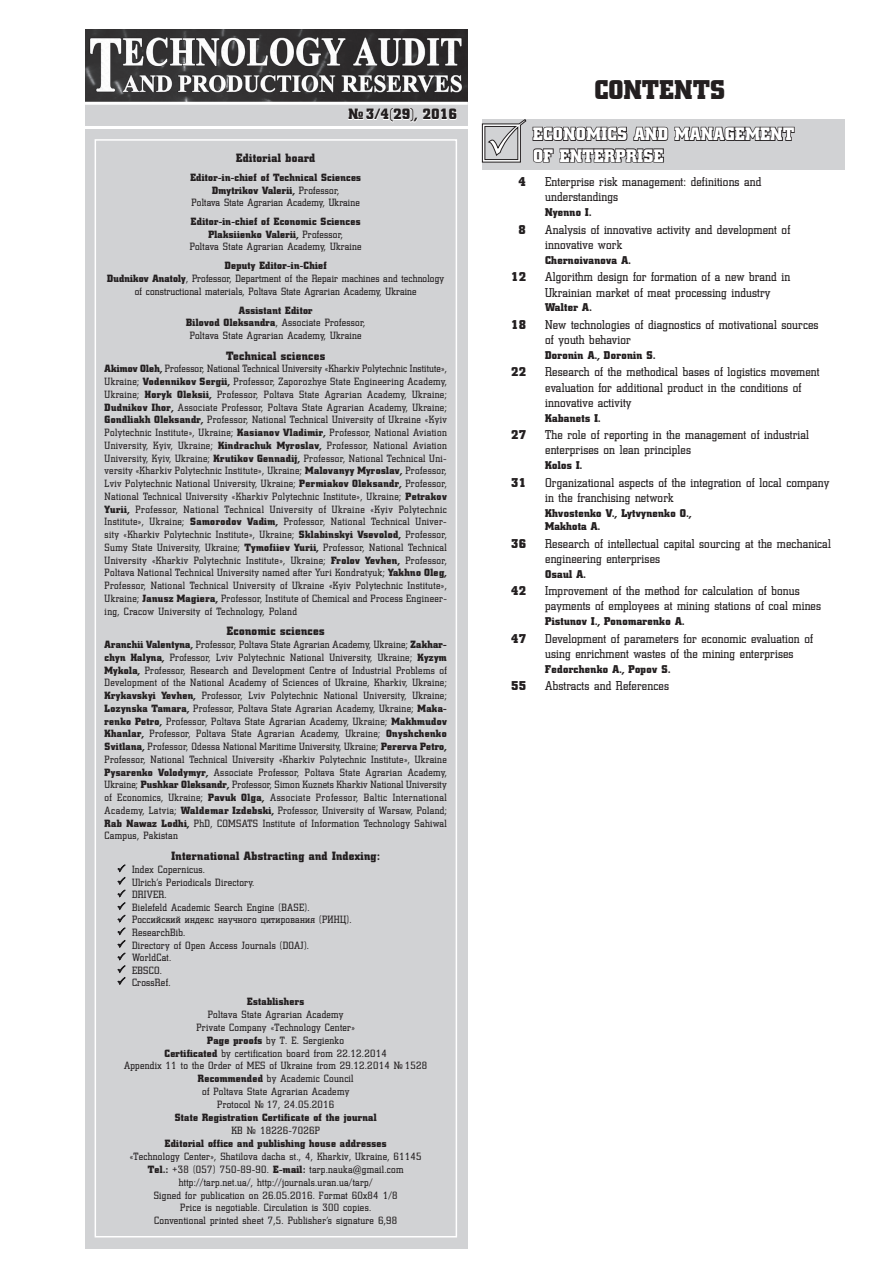
<style>
.page{position:relative;width:893px;height:1276px;background:#fff}
.page>*{position:absolute;margin:0;border:0;box-sizing:border-box;transform-origin:0 0}
.t1{font:27px "Coliseum Black C";letter-spacing:.18em;color:#231f20}
.t2{font:18px/21.6px "Coliseum Black C";letter-spacing:.025em;color:#fff}
.t3{font:15px "Coliseum Black C";color:#231f20}
.t4{font:12.75px/15.3px "Coliseum C";letter-spacing:.015em;color:#231f20}
.t5{font:12.75px "Coliseum Black C";letter-spacing:.015em;color:#231f20}
.t6{font:12px "Coliseum Black C";letter-spacing:.025em;color:#231f20}
.t7{font:11.25px/13.5px "Coliseum Black C";letter-spacing:.025em;color:#231f20}
.t8{font:10.5px/12.8px "Coliseum C";letter-spacing:.03em;color:#231f20;text-align:center}
.t9{font:10.5px/12.6px "Coliseum Black C";letter-spacing:.025em;color:#231f20;text-align:center}
.s1{font-family:"Coliseum C"}
.s2{font-family:"Coliseum Black C"}
</style>
<div class="page">
<div style="left:85px;top:30px;width:383px;height:96px;background:#d1d2d4"></div>
<svg style="left:348px;top:108px;width:109px;height:15px"></svg>
<img style="left:85px;top:30px;width:383px;height:72px">
<hr style="left:85px;top:102px;width:383px;height:3px;background:#fff">
<div style="left:85px;top:129px;width:383px;height:1119px;background:#d1d2d4"></div>
<div style="left:95px;top:139px;width:362px;height:1098px;border:2px solid #fff"></div>
<div style="left:482px;top:119px;width:363px;height:50px;background:#d1d2d4"></div>
<svg style="left:482px;top:119px;width:313px;height:51px"></svg>
<svg style="left:117px;top:864px;width:9px;height:121px"></svg>
<h3 class="t3" style="left:348px;top:106px;width:110px">№ 3/4(29), 2016</h3>
<p class="t6" style="left:236px;top:151px;width:81px">Editorial board</p>
<p class="t9" style="left:190px;top:171px;width:172px">Editor-in-chief of Technical Sciences<br>Dmytrikov Valerii, <span class="s1">Professor,</span></p>
<p class="t8" style="left:192px;top:196px;width:170px">Poltava State Agrarian Academy, Ukraine</p>
<p class="t9" style="left:191px;top:215px;width:171px">Editor-in-chief of Economic Sciences<br>Plaksiienko Valerii, <span class="s1">Professor,</span></p>
<p class="t8" style="left:190px;top:240px;width:174px">Poltava State Agrarian Academy, Ukraine</p>
<p class="t9" style="left:225px;top:259px;width:103px">Deputy Editor-in-Chief</p>
<p class="t8" style="left:107px;top:272px;width:338px"><span class="s2">Dudnikov Anatoly</span>, Professor, Department of the Repair machines and technology of constructional materials, Poltava State Agrarian Academy, Ukraine</p>
<p class="t9" style="left:239px;top:304px;width:75px">Assistant Editor</p>
<p class="t8" style="left:186px;top:316px;width:180px"><span class="s2">Bilovod Oleksandra</span>, Associate Professor,<br>Poltava State Agrarian Academy, Ukraine</p>
<p class="t6" style="left:226px;top:348px;width:101px">Technical sciences</p>
<p class="t8" style="left:105px;top:362px;width:344px;text-align:justify"><span class="s2">Akimov Oleh,</span> Professor, National Technical University «Kharkiv Polytechnic Institute», Ukraine; <span class="s2">Vodennikov Sergii,</span> Professor, Zaporozhye State Engineering Academy, Ukraine; <span class="s2">Horyk Oleksii,</span> Professor, Poltava State Agrarian Academy, Ukraine; <span class="s2">Dudnikov Ihor,</span> Associate Professor, Poltava State Agrarian Academy, Ukraine; <span class="s2">Gondliakh Oleksandr,</span> Professor, National Technical University of Ukraine «Kyiv Polytechnic Institute», Ukraine; <span class="s2">Kasianov Vladimir,</span> Professor, National Aviation University, Kyiv, Ukraine; <span class="s2">Kindrachuk Myroslav,</span> Professor, National Aviation University, Kyiv, Ukraine; <span class="s2">Krutikov Gennadij,</span> Professor, National Technical Uni&shy;versity «Kharkiv Polytechnic Institute», Ukraine; <span class="s2">Malovanyy Myroslav,</span> Professor, Lviv Polytechnic National University, Ukraine; <span class="s2">Permiakov Oleksandr,</span> Professor, National Technical University «Kharkiv Polytechnic Institute», Ukraine; <span class="s2">Petrakov Yurii,</span> Professor, National Technical University of Ukraine «Kyiv Polytechnic Institute», Ukraine; <span class="s2">Samorodov Vadim,</span> Professor, National Technical Univer&shy;sity «Kharkiv Polytechnic Institute», Ukraine; <span class="s2">Sklabinskyi Vsevolod,</span> Professor, Sumy State University, Ukraine; <span class="s2">Tymofiiev Yurii,</span> Professor, National Technical University «Kharkiv Polytechnic Institute», Ukraine; <span class="s2">Frolov Yevhen,</span> Professor, Poltava National Technical University named after Yuri Kondratyuk; <span class="s2">Yakhno Oleg, </span>Professor, National Technical University of Ukraine «Kyiv Polytechnic Institute», Ukraine; <span class="s2">Janusz Magiera,</span> Professor, Institute of Chemical and Process Engineer&shy;ing, Cracow University of Technology, Poland</p>
<p class="t6" style="left:227px;top:624px;width:99px">Economic sciences</p>
<p class="t8" style="left:105px;top:638px;width:344px;text-align:justify"><span class="s2">Aranchii Valentyna,</span> Professor, Poltava State Agrarian Academy, Ukraine; <span class="s2">Zakhar&shy;chyn Halyna,</span> Professor, Lviv Polytechnic National University, Ukraine; <span class="s2">Kyzym Mykola,</span> Professor, Research and Development Centre of Industrial Problems of Development of the National Academy of Sciences of Ukraine, Kharkiv, Ukraine; <span class="s2">Krykavskyi Yevhen,</span> Professor, Lviv Polytechnic National University, Ukraine; <span class="s2">Lozynska Tamara,</span> Professor, Poltava State Agrarian Academy, Ukraine; <span class="s2">Maka&shy;renko Petro,</span> Professor, Poltava State Agrarian Academy, Ukraine; <span class="s2">Makhmudov Khanlar,</span> Professor, Poltava State Agrarian Academy, Ukraine; <span class="s2">Onyshchenko Svitlana,</span> Professor, Odessa National Maritime University, Ukraine; <span class="s2">Pererva Petro, </span>Professor, National Technical University «Kharkiv Polytechnic Institute», Ukraine <span class="s2">Pysarenko Volodymyr,</span> Associate Professor, Poltava State Agrarian Academy, Ukraine; <span class="s2">Pushkar Oleksandr,</span> Professor, Simon Kuznets Kharkiv National University of Economics, Ukraine; <span class="s2">Pavuk Olga,</span> Associate Professor, Baltic International Academy, Latvia; <span class="s2">Waldemar Izdebski,</span> Professor, University of Warsaw, Poland; <span class="s2">Rab Nawaz Lodhi,</span> PhD, COMSATS Institute of Information Technology Sahiwal Campus, Pakistan</p>
<p class="t6" style="left:172px;top:849px;width:210px">International Abstracting and Indexing:</p>
<p class="t8" style="left:132px;top:863px;width:221px;text-align:left">Index Copernicus.<br>Ulrich’s Periodicals Directory.<br>DRIVER.<br>Bielefeld Academic Search Engine (BASE).<br>Российский индекс научного цитирования (РИНЦ).<br>ResearchBib.<br>Directory of Open Access Journals (DOAJ).<br>WorldCat.<br>EBSCO.<br>CrossRef.</p>
<p class="t9" style="left:247px;top:995px;width:58px">Establishers</p>
<p class="t8" style="left:124px;top:1007px;width:305px">Poltava State Agrarian Academy<br>Private Company «Technology Center»<br><span class="s2">Page proofs</span> by T. E. Sergienko<br><span class="s2">Сertificated</span> by certification board from 22.12.2014<br>Appendix 11 to the Order of MES of Ukraine from 29.12.2014 № 1528<br><span class="s2">Recommended</span> by Academic Council<br>of Poltava State Agrarian Academy<br>Protocol № 17, 24.05.2016</p>
<p class="t9" style="left:175px;top:1111px;width:203px">State Registration Certificate of the journal</p>
<p class="t8" style="left:231px;top:1123px;width:90px">КВ № 18226-7026Р</p>
<p class="t9" style="left:165px;top:1137px;width:223px">Editorial office and publishing house addresses</p>
<p class="t8" style="left:130px;top:1149px;width:293px">«Technology Center», Shatilova dacha st., 4, Kharkiv, Ukraine, 61145<br><span class="s2">Tel.:</span> +38 (057) 750-89-90. <span class="s2">E-mail:</span> tarp.nauka@gmail.com http://tarp.net.ua/, http://journals.uran.ua/tarp/<br>Signed for publication on 26.05.2016. Format 60х84 1/8<br>Price is negotiable. Circulation is 300 copies.<br>Conventional printed sheet 7,5. Publisher’s signature 6,98</p>
<h1 class="t1" style="left:594px;top:75px;width:132px">Contents</h1>
<h2 class="t2" style="left:533px;top:123px;width:263px">Economics and management of enterprise</h2>
<p class="t5" style="left:519px;top:174px;width:9px">4</p>
<p class="t4" style="left:545px;top:174px;width:218px">Enterprise risk management: definitions and understandings</p>
<p class="t7" style="left:545px;top:205px;width:48px">Nyenno I.</p>
<p class="t5" style="left:519px;top:222px;width:9px">8</p>
<p class="t4" style="left:545px;top:221px;width:247px">Analysis of innovative activity and development of innovative work</p>
<p class="t7" style="left:545px;top:253px;width:87px">Chernoivanova A.</p>
<p class="t5" style="left:511px;top:269px;width:16px">12</p>
<p class="t4" style="left:545px;top:269px;width:246px">Algorithm design for formation of a new brand in<br>Ukrainian market of meat processing industry</p>
<p class="t7" style="left:545px;top:301px;width:48px">Walter A.</p>
<p class="t5" style="left:511px;top:317px;width:16px">18</p>
<p class="t4" style="left:545px;top:316px;width:275px">New technologies of diagnostics of motivational sources of youth behavior</p>
<p class="t7" style="left:545px;top:348px;width:112px">Doronin A., Doronin S.</p>
<p class="t5" style="left:511px;top:364px;width:16px">22</p>
<p class="t4" style="left:545px;top:364px;width:276px">Research of the methodical bases of logistics movement evaluation for additional product in the conditions of innovative activity</p>
<p class="t7" style="left:545px;top:411px;width:57px">Kabanets I.</p>
<p class="t5" style="left:511px;top:427px;width:16px">27</p>
<p class="t4" style="left:545px;top:427px;width:265px">The role of reporting in the management of industrial enterprises on lean principles</p>
<p class="t7" style="left:545px;top:459px;width:39px">Kolos I.</p>
<p class="t5" style="left:511px;top:475px;width:16px">31</p>
<p class="t4" style="left:545px;top:474px;width:286px">Organizational aspects of the integration of local company in the franchising network</p>
<p class="t7" style="left:545px;top:506px;width:148px">Khvostenko V., Lytvynenko O .,<br>Makhota A.</p>
<p class="t5" style="left:511px;top:536px;width:16px">36</p>
<p class="t4" style="left:545px;top:535px;width:287px">Research of intellectual capital sourcing at the mechanical engineering enterprises</p>
<p class="t7" style="left:545px;top:567px;width:42px">Osaul A.</p>
<p class="t5" style="left:511px;top:583px;width:16px">42</p>
<p class="t4" style="left:545px;top:583px;width:277px">Improvement of the method for calculation of bonus payments of employees at mining stations of coal mines</p>
<p class="t7" style="left:545px;top:615px;width:141px">Pistunov I., Ponomarenko A.</p>
<p class="t5" style="left:511px;top:631px;width:16px">47</p>
<p class="t4" style="left:545px;top:630px;width:269px">Development of parameters for economic evaluation of using enrichment wastes of the mining enterprises</p>
<p class="t7" style="left:545px;top:662px;width:127px">Fedorchenko A., Popov S.</p>
<p class="t5" style="left:511px;top:678px;width:16px">55</p>
<p class="t4" style="left:545px;top:678px;width:125px">Abstracts and References</p>
</div>
